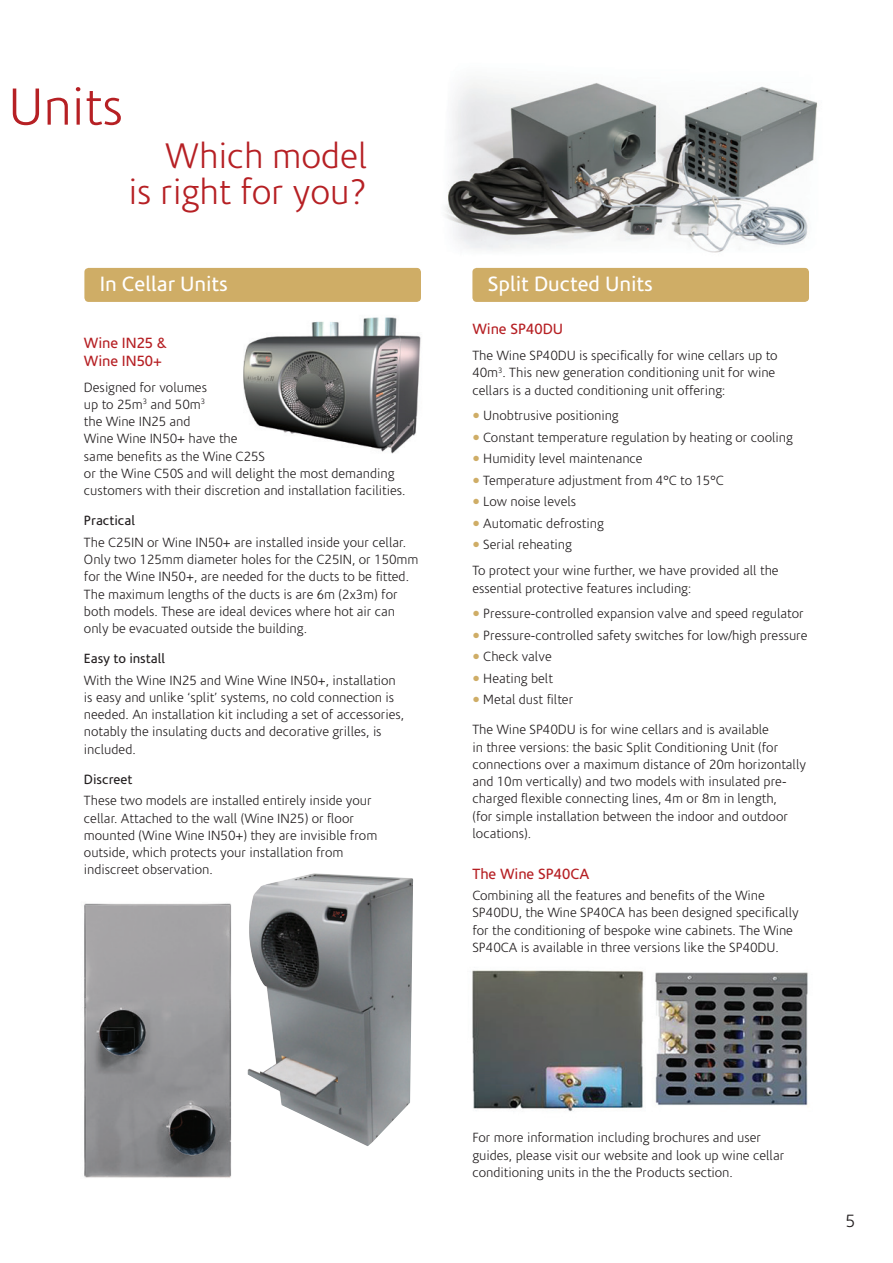
<style>
.page{position:relative;width:893px;height:1263px;background:#fff}
.page>*{position:absolute;margin:0;border:0;box-sizing:border-box;transform-origin:0 0}
.t1{font:300 52.8px "Corisande";color:#b62024}
.t2{font:300 36px "Corisande";color:#b62024}
.t3{font:21px "Corisande";color:#fff}
.t4{font:300 18px "Corisande";color:#231f20}
.t5{font:15px/18px "Corisande";color:#b62024}
.t6{font:300 13.5px/17.2px "Corisande";color:#231f20}
.t7{font:13.5px "Corisande";color:#231f20}
</style>
<div class="page">
<img style="left:84px;top:903px;width:148px;height:275px">
<img style="left:248px;top:873px;width:165px;height:273px">
<img style="left:243px;top:317px;width:178px;height:137px">
<div style="left:84px;top:268px;width:337px;height:34px;background:#cfad66;border-radius:4px"></div>
<div style="left:472px;top:268px;width:337px;height:34px;background:#cfad66;border-radius:4px"></div>
<img style="left:445px;top:81px;width:373px;height:172px">
<img style="left:472px;top:970px;width:337px;height:142px">
<h1 class="t1" style="left:8px;top:79px;width:117px">Units</h1>
<p class="t2" style="left:165px;top:137px;width:204px">Which model</p>
<p class="t2" style="left:128px;top:173px;width:241px">is right for you?</p>
<p class="t3" style="left:100px;top:272px;width:130px">In Cellar Units</p>
<p class="t3" style="left:488px;top:272px;width:167px">Split Ducted Units</p>
<p class="t5" style="left:84px;top:334px;width:85px">Wine IN25 &amp;<br>Wine IN50+</p>
<p class="t6" style="left:84px;top:379px;width:323px">Designed for volumes<br>up to 25m<sup>3</sup> and 50m<sup>3<br></sup>the Wine IN25 and<br>Wine Wine IN50+ have the<br>same benefits as the Wine C25S<br>or the Wine C50S and will delight the most demanding customers with their discretion and installation facilities.</p>
<p class="t7" style="left:84px;top:513px;width:53px">Practical</p>
<p class="t6" style="left:84px;top:534px;width:336px">The C25IN or Wine IN50+ are installed inside your cellar.<br>Only two 125mm diameter holes for the C25IN, or 150mm for the Wine IN50+, are needed for the ducts to be fitted.<br>The maximum lengths of the ducts is are 6m (2x3m) for both models. These are ideal devices where hot air can only be evacuated outside the building.</p>
<p class="t7" style="left:84px;top:651px;width:83px">Easy to install</p>
<p class="t6" style="left:84px;top:672px;width:322px">With the Wine IN25 and Wine Wine IN50+, installation is easy and unlike ‘split’ systems, no cold connection is needed. An installation kit including a set of accessories, notably the insulating ducts and decorative grilles, is included.</p>
<p class="t7" style="left:84px;top:772px;width:50px">Discreet</p>
<p class="t6" style="left:84px;top:792px;width:295px">These two models are installed entirely inside your cellar. Attached to the wall (Wine IN25) or floor mounted (Wine Wine IN50+) they are invisible from outside, which protects your installation from indiscreet observation.</p>
<p class="t5" style="left:472px;top:321px;width:92px">Wine SP40DU</p>
<p class="t6" style="left:472px;top:347px;width:307px">The Wine SP40DU is specifically for wine cellars up to<br>40m<sup>3</sup>. This new generation conditioning unit for wine cellars is a ducted conditioning unit offering:</p>
<p class="t6" style="left:483px;top:408px;width:137px">Unobtrusive positioning</p>
<p class="t6" style="left:483px;top:429px;width:311px">Constant temperature regulation by heating or cooling</p>
<p class="t6" style="left:483px;top:451px;width:161px">Humidity level maintenance</p>
<p class="t6" style="left:483px;top:472px;width:242px">Temperature adjustment from 4°C to 15°C</p>
<p class="t6" style="left:483px;top:494px;width:94px">Low noise levels</p>
<p class="t6" style="left:483px;top:515px;width:122px">Automatic defrosting</p>
<p class="t6" style="left:483px;top:537px;width:90px">Serial reheating</p>
<p class="t6" style="left:472px;top:562px;width:308px">To protect your wine further, we have provided all the essential protective features including:</p>
<p class="t6" style="left:483px;top:605px;width:322px">Pressure-controlled expansion valve and speed regulator</p>
<p class="t6" style="left:483px;top:627px;width:326px">Pressure-controlled safety switches for low/high pressure</p>
<p class="t6" style="left:483px;top:648px;width:70px">Check valve</p>
<p class="t6" style="left:483px;top:670px;width:71px">Heating belt</p>
<p class="t6" style="left:483px;top:691px;width:91px">Metal dust filter</p>
<p class="t6" style="left:472px;top:721px;width:335px">The Wine SP40DU is for wine cellars and is available<br>in three versions: the basic Split Conditioning Unit (for connections over a maximum distance of 20m horizontally and 10m vertically) and two models with insulated pre&shy;charged flexible connecting lines, 4m or 8m in length,<br>(for simple installation between the indoor and outdoor locations).</p>
<p class="t5" style="left:472px;top:865px;width:118px">The Wine SP40CA</p>
<p class="t6" style="left:472px;top:887px;width:328px">Combining all the features and benefits of the Wine SP40DU, the Wine SP40CA has been designed specifically for the conditioning of bespoke wine cabinets. The Wine SP40CA is available in three versions like the SP40DU.</p>
<p class="t6" style="left:472px;top:1129px;width:313px">For more information including brochures and user guides, please visit our website and look up wine cellar conditioning units in the the Products section.</p>
<p class="t4" style="left:845px;top:1212px;width:11px">5</p>
</div>
